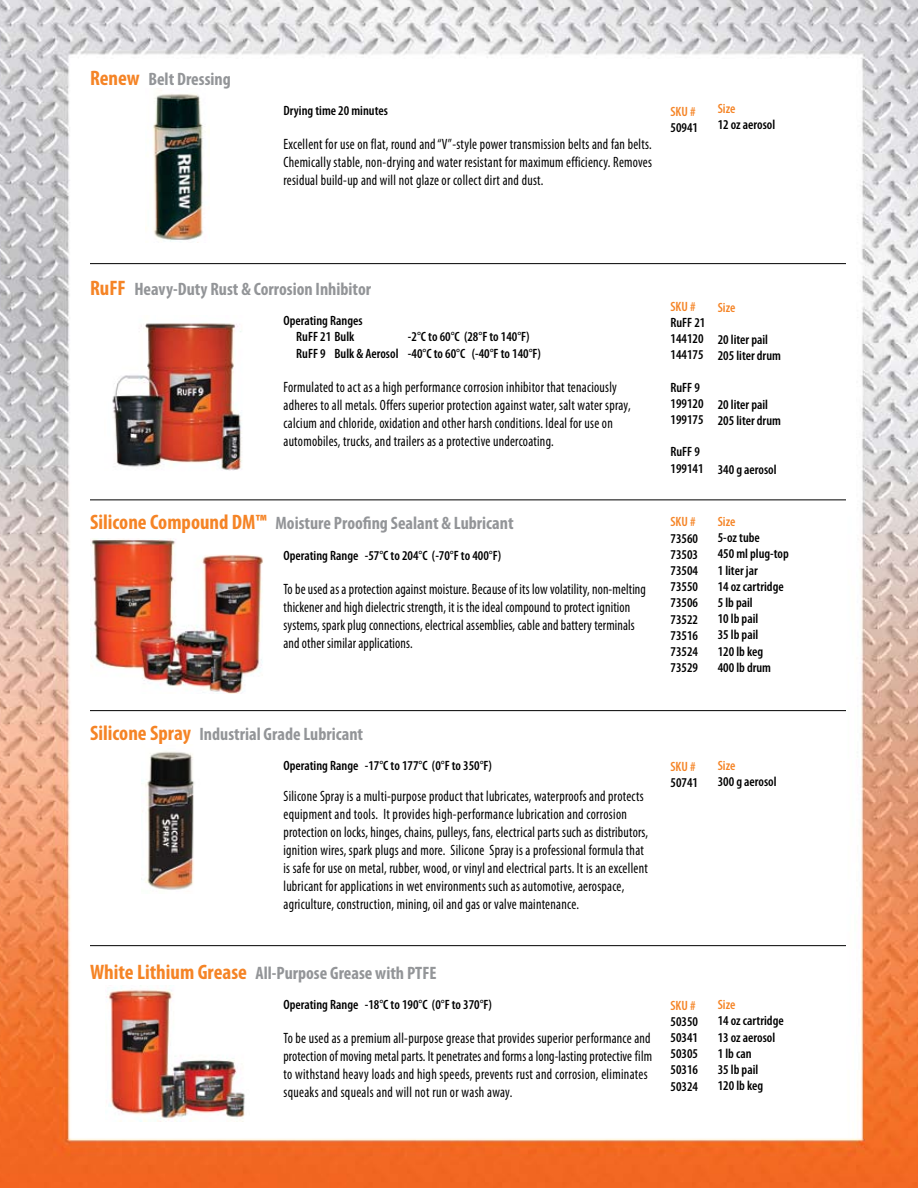
<style>
.page{position:relative;width:918px;height:1188px;background:#fff}
.page>*{position:absolute;margin:0;border:0;box-sizing:border-box;transform-origin:0 0}
.t1{font:700 condensed 18px "Myriad Pro";color:#939598}
.t2{font:condensed 15px/18px "Myriad Pro";letter-spacing:.02em;color:#000;scale:.9 1}
.t3{font:600 condensed 13.5px/16.2px "Myriad Pro";color:#000}
.t4{font:600 condensed 13.5px "Myriad Pro";color:#f58426}
.s1{font-size:21px;color:#f58426}
</style>
<div class="page">
<img style="left:0;top:0;width:918px;height:1188px">
<hr style="left:90px;top:263px;width:756px;height:1px;background:#000">
<hr style="left:90px;top:500px;width:756px;height:1px;background:#000">
<img style="left:146px;top:88px;width:64px;height:154px">
<img style="left:105px;top:315px;width:146px;height:160px">
<hr style="left:90px;top:710px;width:756px;height:1px;background:#000">
<img style="left:90px;top:538px;width:176px;height:155px">
<img style="left:106px;top:986px;width:144px;height:135px">
<img style="left:141px;top:745px;width:61px;height:149px">
<hr style="left:90px;top:945px;width:756px;height:1px;background:#000">
<p class="t1" style="left:90px;top:68px;width:142px"><span class="s1">Renew</span> Belt Dressing</p>
<p class="t3" style="left:284px;top:102px;width:106px">Drying time 20 minutes</p>
<p class="t2" style="left:284px;top:135px;width:411px;text-align:justify">Excellent for use on flat, round and “V”-style power transmission belts and fan belts.<br>Chemically stable, non-drying and water resistant for maximum efficiency. Removes residual build-up and will not glaze or collect dirt and dust.</p>
<p class="t4" style="left:670px;top:103px;width:27px">SKU #</p>
<p class="t3" style="left:670px;top:119px;width:29px">50941</p>
<p class="t4" style="left:718px;top:100px;width:19px">Size</p>
<p class="t3" style="left:718px;top:116px;width:59px">12 oz aerosol</p>
<p class="t1" style="left:90px;top:278px;width:283px"><span class="s1">RuFF</span> Heavy-Duty Rust &amp; Corrosion Inhibitor</p>
<p class="t3" style="left:284px;top:312px;width:81px;text-align:center">Operating Ranges<br>RuFF 21 Bulk</p>
<p class="t3" style="left:296px;top:329px;width:246px;text-indent:112px">-2°C to 60°C (28°F to 140°F)<br>RuFF 9 Bulk &amp; Aerosol -40°C to 60°C (-40°F to 140°F)</p>
<p class="t2" style="left:284px;top:378px;width:387px">Formulated to act as a high performance corrosion inhibitor that tenaciously adheres to all metals. Offers superior protection against water, salt water spray, calcium and chloride, oxidation and other harsh conditions. Ideal for use on automobiles, trucks, and trailers as a protective undercoating.</p>
<p class="t1" style="left:90px;top:512px;width:425px"><span class="s1">Silicone Compound DM™</span> Moisture Proofing Sealant &amp; Lubricant</p>
<p class="t3" style="left:284px;top:547px;width:219px">Operating Range -57°C to 204°C (-70°F to 400°F)</p>
<p class="t2" style="left:284px;top:580px;width:404px">To be used as a protection against moisture. Because of its low volatility, non-melting thickener and high dielectric strength, it is the ideal compound to protect ignition systems, spark plug connections, electrical assemblies, cable and battery terminals and other similar applications.</p>
<p class="t4" style="left:670px;top:298px;width:27px">SKU #</p>
<p class="t3" style="left:670px;top:314px;width:36px">RuFF 21<br>144120<br>144175</p>
<p class="t3" style="left:670px;top:379px;width:35px">RuFF 9<br>199120<br>199175</p>
<p class="t3" style="left:670px;top:444px;width:35px">RuFF 9<br>199141</p>
<p class="t4" style="left:718px;top:299px;width:19px">Size</p>
<p class="t3" style="left:718px;top:331px;width:65px">20 liter pail<br>205 liter drum</p>
<p class="t3" style="left:718px;top:396px;width:65px">20 liter pail<br>205 liter drum</p>
<p class="t3" style="left:718px;top:461px;width:60px">340 g aerosol</p>
<p class="t4" style="left:670px;top:514px;width:27px">SKU #</p>
<p class="t3" style="left:670px;top:530px;width:29px;text-align:justify">73560<br>73503<br>73504<br>73550<br>73506<br>73522<br>73516<br>73524<br>73529</p>
<p class="t4" style="left:718px;top:513px;width:19px">Size</p>
<p class="t3" style="left:718px;top:529px;width:73px">5-oz tube<br>450 ml plug-top<br>1 liter jar<br>14 oz cartridge<br>5 lb pail<br>10 lb pail<br>35 lb pail<br>120 lb keg<br>400 lb drum</p>
<p class="t1" style="left:90px;top:723px;width:275px"><span class="s1">Silicone Spray</span> Industrial Grade Lubricant</p>
<p class="t3" style="left:284px;top:758px;width:210px">Operating Range -17°C to 177°C (0°F to 350°F)</p>
<p class="t4" style="left:718px;top:757px;width:19px">Size</p>
<p class="t3" style="left:718px;top:773px;width:60px">300 g aerosol</p>
<p class="t4" style="left:671px;top:758px;width:27px">SKU #</p>
<p class="t3" style="left:671px;top:774px;width:29px">50741</p>
<p class="t2" style="left:284px;top:787px;width:407px">Silicone Spray is a multi-purpose product that lubricates, waterproofs and protects equipment and tools. It provides high-performance lubrication and corrosion protection on locks, hinges, chains, pulleys, fans, electrical parts such as distributors, ignition wires, spark plugs and more. Silicone Spray is a professional formula that is safe for use on metal, rubber, wood, or vinyl and electrical parts. It is an excellent lubricant for applications in wet environments such as automotive, aerospace, agriculture, construction, mining, oil and gas or valve maintenance.</p>
<p class="t1" style="left:90px;top:962px;width:348px"><span class="s1">White Lithium Grease</span> All-Purpose Grease with PTFE</p>
<p class="t3" style="left:284px;top:996px;width:210px">Operating Range -18°C to 190°C (0°F to 370°F)</p>
<p class="t2" style="left:284px;top:1029px;width:411px">To be used as a premium all-purpose grease that provides superior performance and protection of moving metal parts. It penetrates and forms a long-lasting protective film to withstand heavy loads and high speeds, prevents rust and corrosion, eliminates squeaks and squeals and will not run or wash away.</p>
<p class="t4" style="left:670px;top:997px;width:27px">SKU #</p>
<p class="t3" style="left:670px;top:1013px;width:29px;text-align:justify">50350<br>50341<br>50305<br>50316<br>50324</p>
<p class="t4" style="left:718px;top:996px;width:19px">Size</p>
<p class="t3" style="left:718px;top:1013px;width:67px">14 oz cartridge<br>13 oz aerosol<br>1 lb can<br>35 lb pail<br>120 lb keg</p>
</div>
